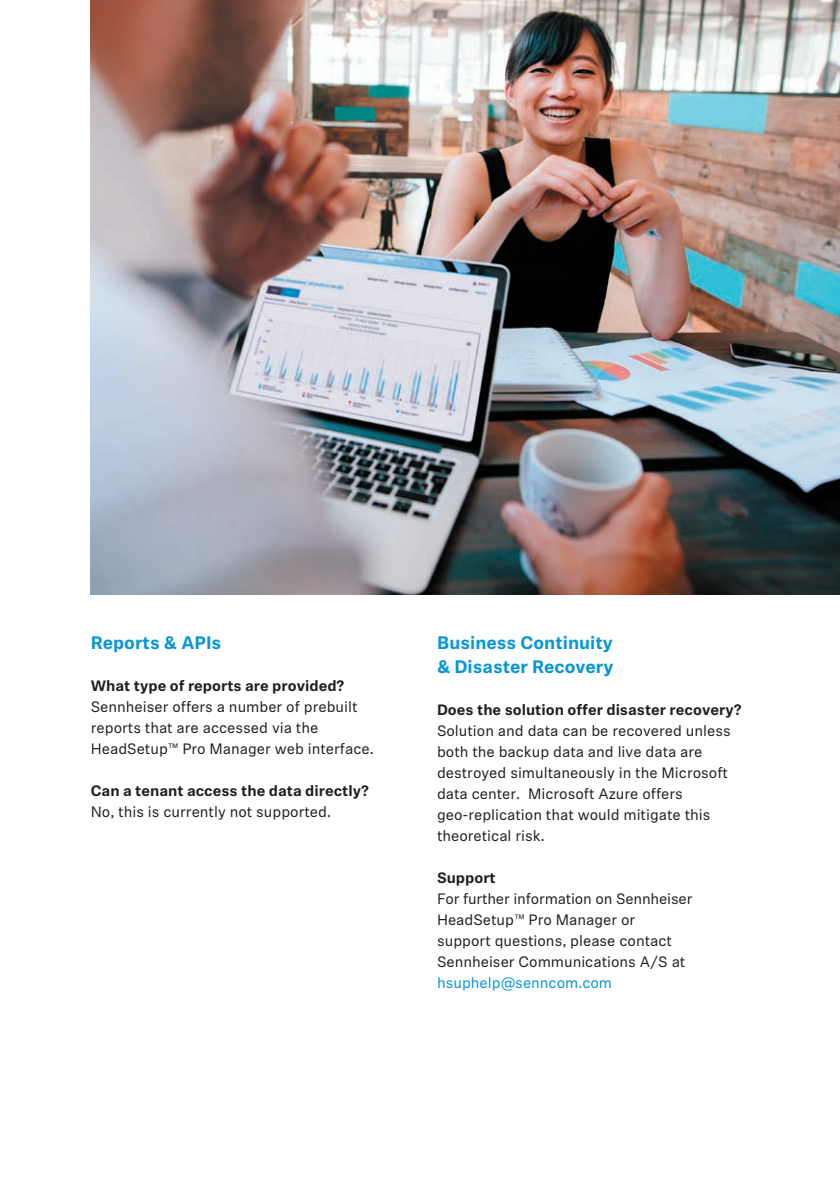
<style>
.page{position:relative;width:840px;height:1191px;background:#fff}
.page>*{position:absolute;margin:0;border:0;box-sizing:border-box;transform-origin:0 0}
.t1{font:700 18px/24px "Sennheiser Neue";color:#0696d7}
.t2{font:15px/21px "Sennheiser Neue";color:#231f20}
.t3{font:700 15px "Sennheiser Neue";color:#231f20}
.t4{font:15px "Sennheiser Neue";color:#0696d7}
</style>
<div class="page">
<img style="left:91px;top:0;width:748px;height:595px">
<p class="t1" style="left:91px;top:629px;width:132px">Reports &amp; APIs</p>
<p class="t3" style="left:91px;top:674px;width:255px">What type of reports are provided?</p>
<p class="t2" style="left:91px;top:695px;width:284px">Sennheiser offers a number of prebuilt reports that are accessed via the<br>HeadSetup™ Pro Manager web interface.</p>
<p class="t3" style="left:91px;top:779px;width:279px">Can a tenant access the data directly?</p>
<p class="t2" style="left:91px;top:800px;width:241px">No, this is currently not supported.</p>
<p class="t1" style="left:437px;top:629px;width:178px">Business Continuity &amp; Disaster Recovery</p>
<p class="t3" style="left:437px;top:698px;width:306px">Does the solution offer disaster recovery?</p>
<p class="t2" style="left:437px;top:719px;width:295px">Solution and data can be recovered unless both the backup data and live data are destroyed simultaneously in the Microsoft data center. Microsoft Azure offers geo-replication that would mitigate this theoretical risk.</p>
<p class="t3" style="left:437px;top:866px;width:60px">Support</p>
<p class="t2" style="left:437px;top:887px;width:257px">For further information on Sennheiser HeadSetup™ Pro Manager or support questions, please contact Sennheiser Communications A/S at</p>
<p class="t4" style="left:437px;top:972px;width:176px">hsuphelp@senncom.com</p>
</div>
